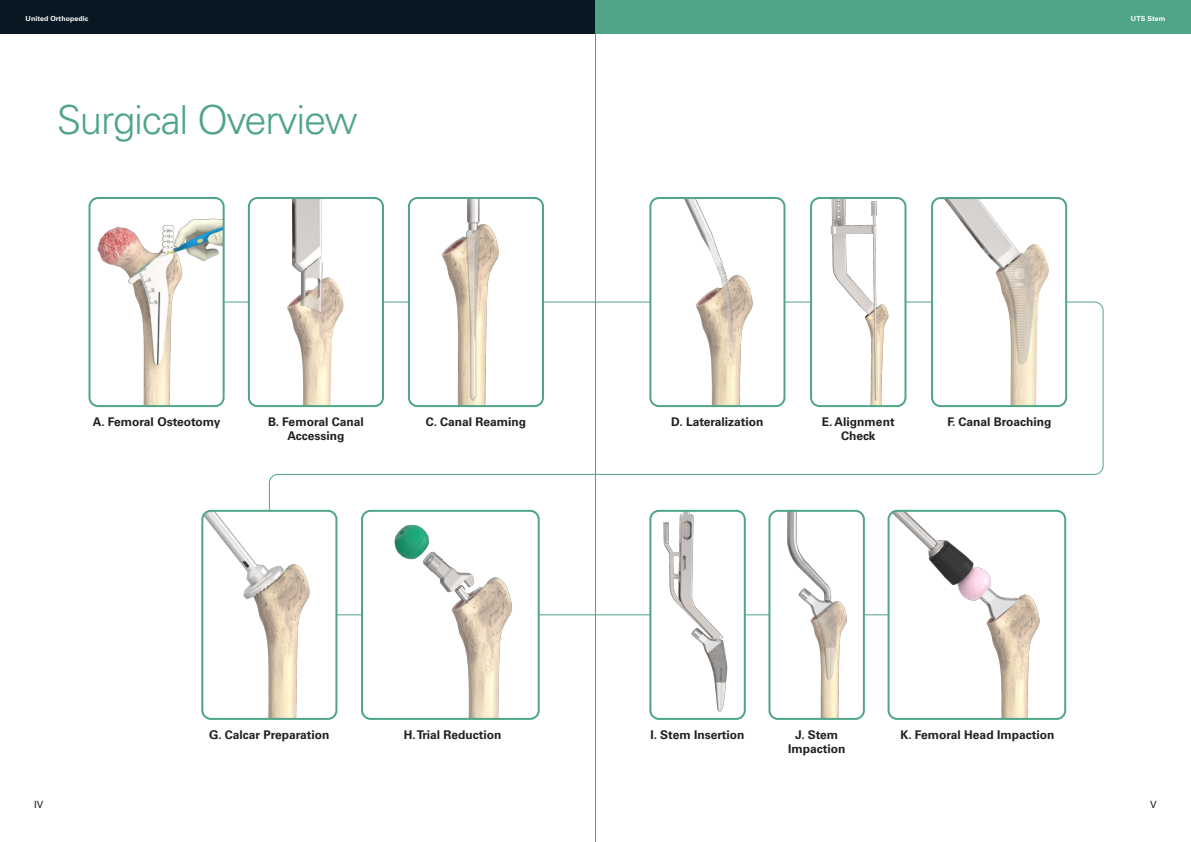
<style>
.page{position:relative;width:1191px;height:842px;background:#fff}
.page>*{position:absolute;margin:0;border:0;box-sizing:border-box;transform-origin:0 0}
.大標{font:300 40px "Univers LT Pro 45";letter-spacing:-.03em;color:#4fa586}
.小標{font:700 12px/14px "Univers LT Pro 65";color:#231f20;text-align:center}
.t1{font:10px "Univers LT Pro 55 Roman";color:#231f20}
.t2{font:700 7px "Univers LT Pro 65";letter-spacing:.01em;color:#fff}
</style>
<div class="page">
<div style="left:0;top:0;width:595px;height:34px;background:#071822"></div>
<div style="left:595px;top:0;width:596px;height:34px;background:#4fa586"></div>
<svg style="left:156px;top:301px;width:948px;height:315px"></svg>
<div style="left:249px;top:198px;width:134px;height:208px;background:#fff;border-radius:9px"></div>
<img style="left:287px;top:200px;width:94px;height:206px">
<div style="left:248px;top:197px;width:136px;height:210px;border:2px solid #4fa586;border-radius:9px"></div>
<img style="left:91px;top:218px;width:133px;height:188px">
<svg style="left:134px;top:262px;width:16px;height:14px"></svg>
<div style="left:88px;top:197px;width:137px;height:210px;border:2px solid #4fa586;border-radius:9px"></div>
<div style="left:409px;top:198px;width:134px;height:208px;background:#fff;border-radius:9px"></div>
<img style="left:442px;top:200px;width:57px;height:204px">
<div style="left:408px;top:197px;width:136px;height:210px;border:2px solid #4fa586;border-radius:9px"></div>
<div style="left:650px;top:198px;width:134px;height:208px;background:#fff;border-radius:9px"></div>
<img style="left:650px;top:200px;width:103px;height:206px">
<div style="left:649px;top:197px;width:136px;height:210px;border:2px solid #4fa586;border-radius:9px"></div>
<div style="left:202px;top:511px;width:134px;height:208px;background:#fff;border-radius:9px"></div>
<img style="left:202px;top:511px;width:108px;height:206px">
<div style="left:201px;top:510px;width:136px;height:210px;border:2px solid #4fa586;border-radius:9px"></div>
<div style="left:362px;top:511px;width:177px;height:208px;background:#fff;border-radius:9px"></div>
<img style="left:394px;top:524px;width:118px;height:193px">
<div style="left:361px;top:510px;width:179px;height:210px;border:2px solid #4fa586;border-radius:9px"></div>
<div style="left:650px;top:511px;width:95px;height:208px;background:#fff;border-radius:9px"></div>
<img style="left:651px;top:511px;width:77px;height:203px">
<div style="left:649px;top:510px;width:97px;height:210px;border:2px solid #4fa586;border-radius:9px"></div>
<div style="left:769px;top:511px;width:95px;height:208px;background:#fff;border-radius:9px"></div>
<img style="left:774px;top:511px;width:89px;height:206px">
<div style="left:768px;top:510px;width:97px;height:210px;border:2px solid #4fa586;border-radius:9px"></div>
<div style="left:888px;top:511px;width:177px;height:208px;background:#fff;border-radius:9px"></div>
<img style="left:888px;top:511px;width:152px;height:206px">
<div style="left:887px;top:510px;width:179px;height:210px;border:2px solid #4fa586;border-radius:9px"></div>
<div style="left:811px;top:198px;width:94px;height:208px;background:#fff;border-radius:9px"></div>
<img style="left:815px;top:200px;width:74px;height:204px">
<div style="left:810px;top:197px;width:96px;height:210px;border:2px solid #4fa586;border-radius:9px"></div>
<img style="left:932px;top:198px;width:134px;height:208px">
<div style="left:931px;top:197px;width:136px;height:210px;border:2px solid #4fa586;border-radius:9px"></div>
<hr style="left:595px;top:0;width:1px;height:842px;background:#848689">
<p class="t2" style="left:26px;top:14px;width:64px">United Orthopedic</p>
<p class="t2" style="left:1130px;top:14px;width:36px">UTS Stem</p>
<p class="大標" style="left:57px;top:93px;width:302px">Surgical Overview</p>
<p class="小標" style="left:93px;top:414px;width:129px">A. Femoral Osteotomy</p>
<p class="小標" style="left:268px;top:414px;width:97px">B. Femoral Canal<br>Accessing</p>
<p class="小標" style="left:426px;top:414px;width:102px">C. Canal Reaming</p>
<p class="小標" style="left:671px;top:414px;width:94px">D. Lateralization</p>
<p class="小標" style="left:822px;top:414px;width:74px">E. Alignment<br>Check</p>
<p class="小標" style="left:947px;top:414px;width:105px">F. Canal Broaching</p>
<p class="小標" style="left:209px;top:727px;width:122px">G. Calcar Preparation</p>
<p class="小標" style="left:404px;top:727px;width:99px">H. Trial Reduction</p>
<p class="小標" style="left:650px;top:727px;width:95px">I. Stem Insertion</p>
<p class="小標" style="left:788px;top:727px;width:59px">J. Stem<br>Impaction</p>
<p class="小標" style="left:900px;top:727px;width:155px">K. Femoral Head Impaction</p>
<p class="t1" style="left:34px;top:798px;width:11px">IV</p>
<p class="t1" style="left:1150px;top:798px;width:8px">V</p>
</div>
